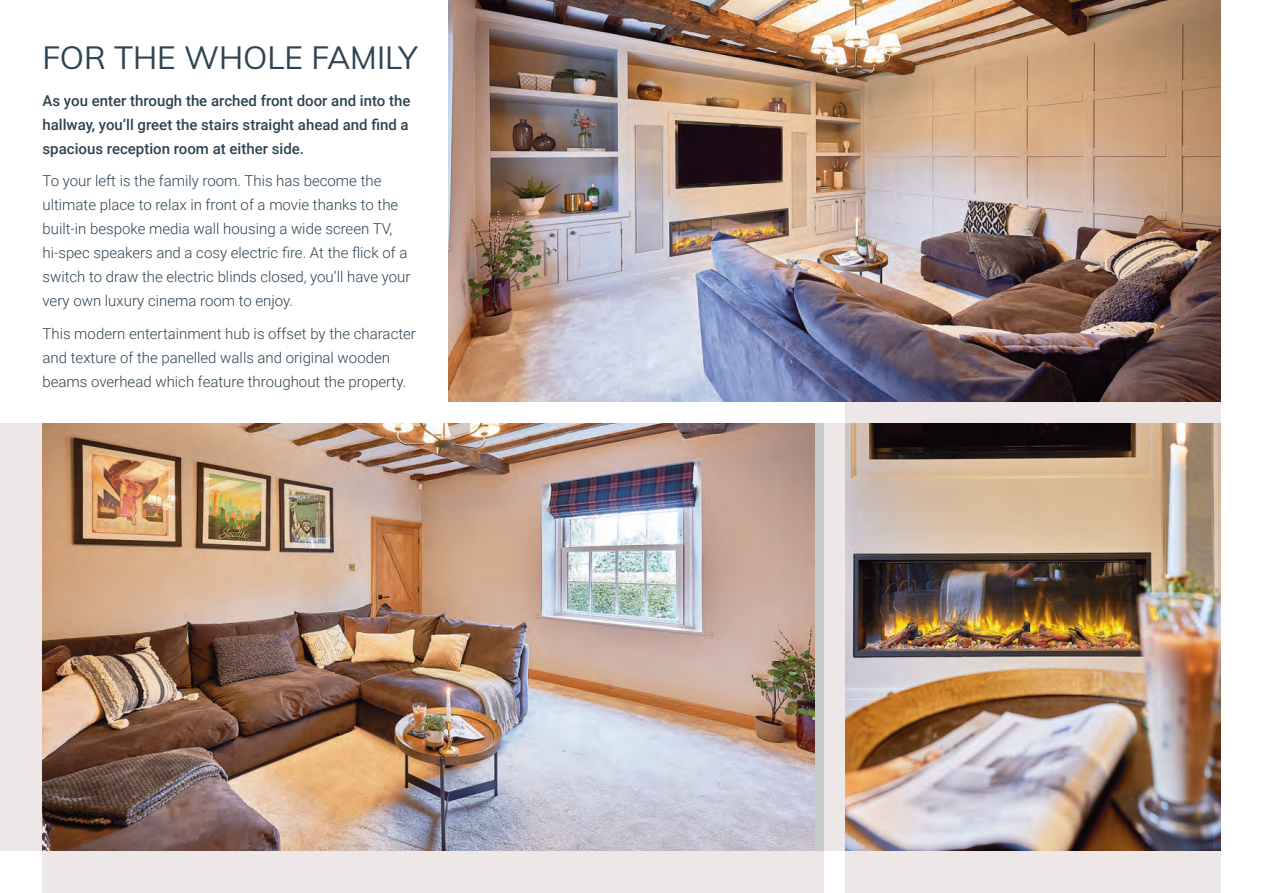
<style>
.page{position:relative;width:1263px;height:893px;background:#fff}
.page>*{position:absolute;margin:0;border:0;box-sizing:border-box;transform-origin:0 0}
.t1{font:31.5px "Muli";color:#2d4452}
.t2{font:300 15px/24px "Roboto";color:#2d4452}
.t3{font:500 15px/24px "Roboto";color:#2d4452;text-align:justify}
</style>
<div class="page">
<div style="left:43px;top:423px;width:781px;height:470px;background:#ede8e7"></div>
<div style="left:845px;top:0;width:375px;height:893px;background:#ede8e7"></div>
<svg style="left:0;top:423px;width:1220px;height:427px;background:#e6e1e0"></svg>
<img style="left:449px;top:0;width:771px;height:402px">
<img style="left:43px;top:423px;width:771px;height:427px">
<img style="left:845px;top:423px;width:375px;height:427px">
<p class="t1" style="left:43px;top:35px;width:377px">FOR THE WHOLE FAMILY</p>
<p class="t3" style="left:43px;top:88px;width:369px">As you enter through the arched front door and into the hallway, you’ll greet the stairs straight ahead and find a spacious reception room at either side.</p>
<p class="t2" style="left:43px;top:168px;width:369px">To your left is the family room. This has become the ultimate place to relax in front of a movie thanks to the built-in bespoke media wall housing a wide screen TV, hi-spec speakers and a cosy electric fire. At the flick of a switch to draw the electric blinds closed, you’ll have your very own luxury cinema room to enjoy.</p>
<p class="t2" style="left:43px;top:321px;width:375px">This modern entertainment hub is offset by the character and texture of the panelled walls and original wooden beams overhead which feature throughout the property.</p>
</div>
